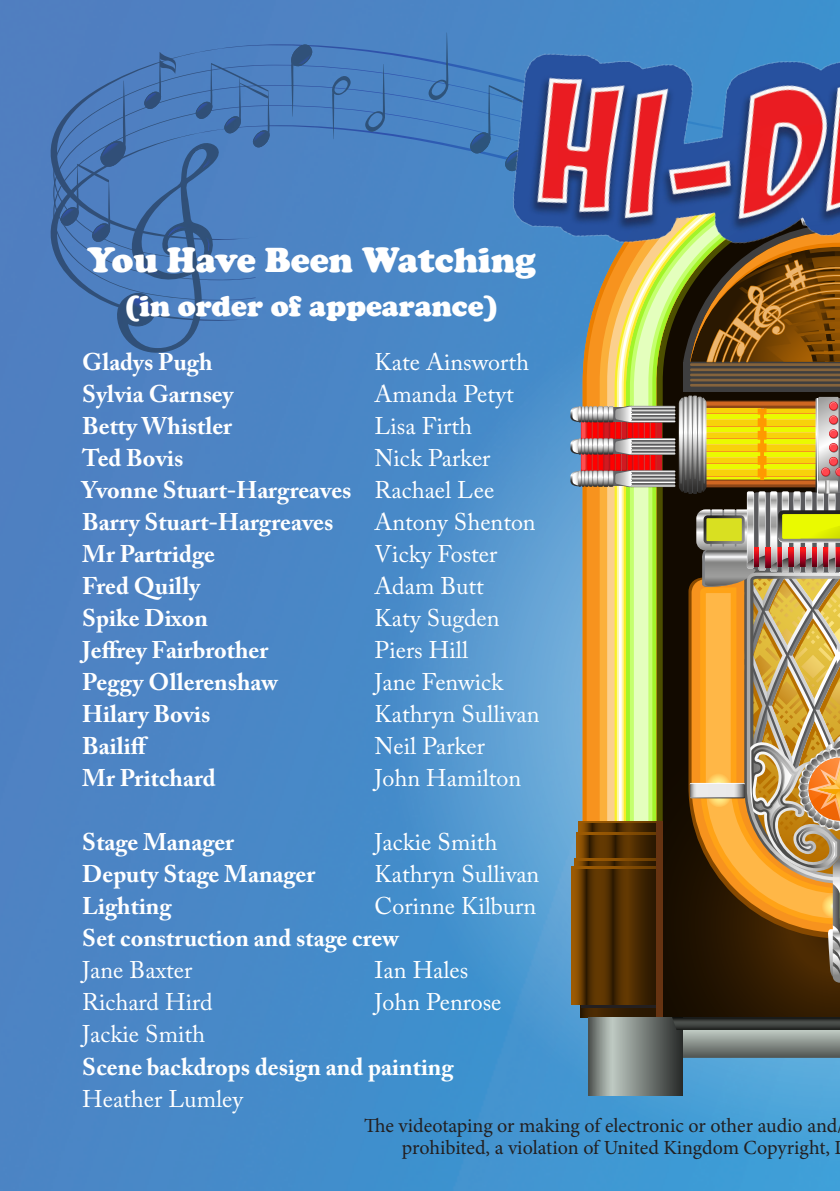
<style>
.page{position:relative;width:840px;height:1191px;background:#fff}
.page>*{position:absolute;margin:0;border:0;box-sizing:border-box;transform-origin:0 0}
.Heading{font:900 36px "Cooper";color:#fff}
.Heading-2{font:900 30px "Cooper";color:#fff}
.t1{font:700 24px/32px "Adobe Caslon Pro";color:#fff}
.t2{font:24px "Adobe Caslon Pro";color:#fff}
.t3{font:20px/22px "Minion Pro";letter-spacing:-.005em;color:#231f20}
.s1{font-weight:400}
</style>
<div class="page">
<div style="left:0;top:0;width:839px;height:1191px;background:#4b85c5"></div>
<svg style="left:386px;top:321px;width:453px;height:844px;background:#4f96ce"></svg>
<div style="left:49px;top:240px;width:389px;height:81px;background:#4b85c5"></div>
<div style="left:49px;top:44px;width:389px;height:196px;background:#4c84c4"></div>
<svg style="left:365px;top:64px;width:20px;height:68px"></svg>
<svg style="left:428px;top:32px;width:10px;height:68px"></svg>
<svg style="left:332px;top:76px;width:18px;height:63px"></svg>
<svg style="left:60px;top:52px;width:209px;height:306px;background:#4978b6"></svg>
<svg style="left:291px;top:44px;width:21px;height:73px;background:#4474ae"></svg>
<svg style="left:662px;top:982px;width:177px;height:35px;background:#2a1700"></svg>
<svg style="left:580px;top:1007px;width:76px;height:10px"></svg>
<svg style="left:618px;top:336px;width:221px;height:59px;background:#84954a"></svg>
<svg style="left:580px;top:1004px;width:76px;height:3px"></svg>
<svg style="left:571px;top:982px;width:85px;height:22px;background:#532f01"></svg>
<svg style="left:588px;top:1017px;width:94px;height:78px;background:#7c837e"></svg>
<svg style="left:683px;top:386px;width:156px;height:6px"></svg>
<svg style="left:671px;top:1017px;width:168px;height:40px;background:#696f6b"></svg>
<div style="left:656px;top:821px;width:6px;height:196px;background:#631"></div>
<svg style="left:570px;top:395px;width:270px;height:587px;background:#a18445"></svg>
<svg style="left:682px;top:336px;width:157px;height:50px;background:#6c4c25"></svg>
<img style="left:438px;top:0;width:401px;height:336px">
<p class="Heading" style="left:87px;top:239px;width:450px">You Have Been Watching</p>
<p class="Heading-2" style="left:124px;top:288px;width:375px">(in order of appearance)</p>
<p class="t1" style="left:82px;top:346px;width:132px">Gladys Pugh</p>
<p class="t2" style="left:374px;top:348px;width:156px">Kate Ainsworth</p>
<p class="t1" style="left:82px;top:378px;width:153px">Sylvia Garnsey</p>
<p class="t2" style="left:374px;top:380px;width:140px">Amanda Petyt</p>
<p class="t1" style="left:82px;top:410px;width:151px">Betty Whistler</p>
<p class="t2" style="left:374px;top:412px;width:99px">Lisa Firth</p>
<p class="t1" style="left:82px;top:442px;width:102px">Ted Bovis</p>
<p class="t1" style="left:82px;top:442px;width:413px;text-indent:292px"><span class="s1">Nick Parker<br></span>Yvonne Stuart-Hargreaves <span class="s1">Rachael Lee<br></span>Barry Stuart-Hargreaves</p>
<p class="t2" style="left:374px;top:508px;width:162px">Antony Shenton</p>
<p class="t1" style="left:82px;top:538px;width:134px">Mr Partridge</p>
<p class="t2" style="left:374px;top:540px;width:124px">Vicky Foster</p>
<p class="t1" style="left:82px;top:570px;width:119px">Fred Quilly</p>
<p class="t2" style="left:374px;top:572px;width:111px">Adam Butt</p>
<p class="t1" style="left:82px;top:602px;width:127px">Spike Dixon</p>
<p class="t2" style="left:374px;top:604px;width:126px">Katy Sugden</p>
<p class="t1" style="left:82px;top:634px;width:187px">Jeffrey Fairbrother</p>
<p class="t2" style="left:374px;top:636px;width:95px">Piers Hill</p>
<p class="t1" style="left:82px;top:666px;width:197px">Peggy Ollerenshaw</p>
<p class="t2" style="left:374px;top:668px;width:130px">Jane Fenwick</p>
<p class="t1" style="left:82px;top:698px;width:130px">Hilary Bovis</p>
<p class="t2" style="left:374px;top:700px;width:166px">Kathryn Sullivan</p>
<p class="t1" style="left:82px;top:730px;width:67px">Bailiff</p>
<p class="t2" style="left:374px;top:732px;width:112px">Neil Parker</p>
<p class="t1" style="left:82px;top:762px;width:135px">Mr Pritchard</p>
<p class="t2" style="left:374px;top:764px;width:148px">John Hamilton</p>
<p class="t1" style="left:82px;top:826px;width:153px">Stage Manager</p>
<p class="t2" style="left:374px;top:828px;width:124px">Jackie Smith</p>
<p class="t1" style="left:82px;top:858px;width:234px">Deputy Stage Manager</p>
<p class="t2" style="left:374px;top:860px;width:166px">Kathryn Sullivan</p>
<p class="t1" style="left:82px;top:890px;width:91px">Lighting</p>
<p class="t2" style="left:374px;top:892px;width:163px">Corinne Kilburn</p>
<p class="t1" style="left:82px;top:922px;width:318px">Set construction and stage crew</p>
<p class="t2" style="left:82px;top:956px;width:111px">Jane Baxter</p>
<p class="t2" style="left:374px;top:956px;width:95px">Ian Hales</p>
<p class="t2" style="left:82px;top:988px;width:132px">Richard Hird</p>
<p class="t2" style="left:374px;top:988px;width:128px">John Penrose</p>
<p class="t2" style="left:82px;top:1020px;width:124px">Jackie Smith</p>
<p class="t1" style="left:82px;top:1050px;width:372px">Scene backdrops design and painting<br><span class="s1">Heather Lumley</span></p>
<p class="t3" style="left:402px;top:1114px;width:436px;text-indent:-38px">The videotaping or making of electronic or other audio and prohibited, a violation of United Kingdom Copyright,</p>
</div>
